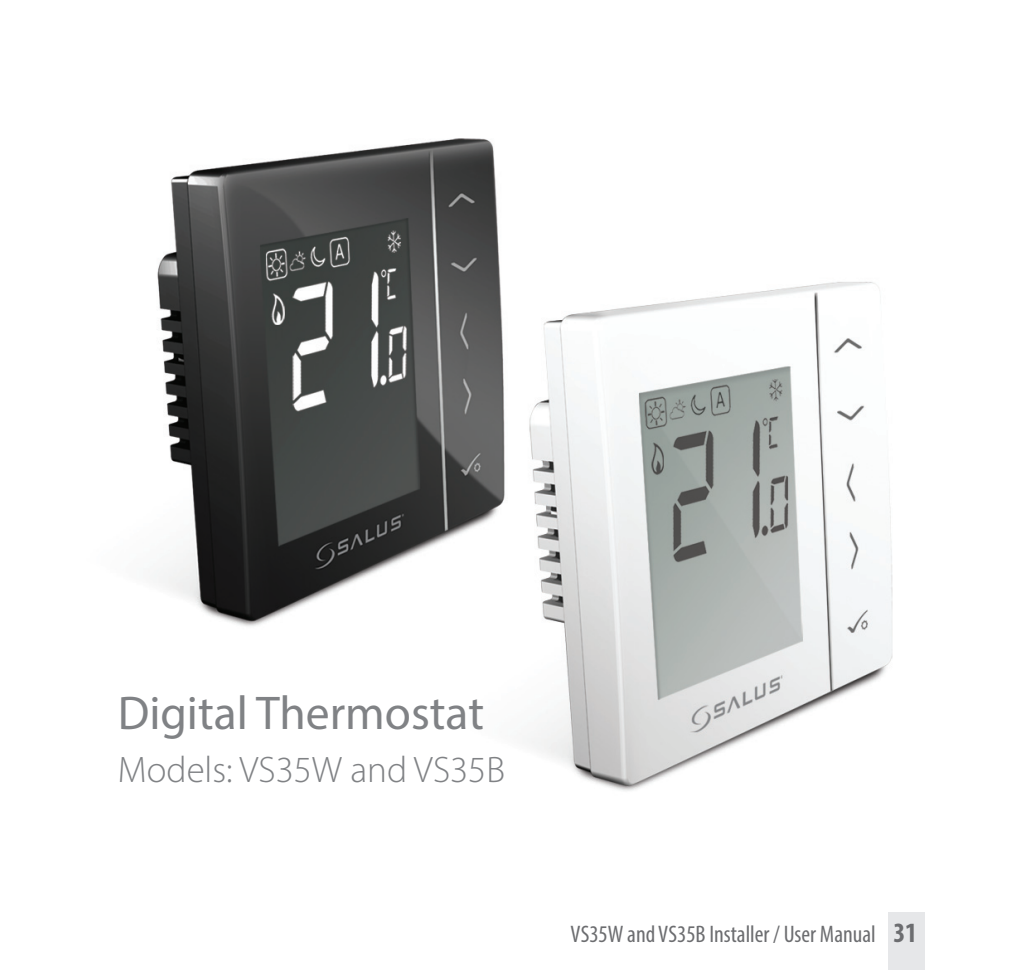
<style>
.page{position:relative;width:1020px;height:970px;background:#fff}
.page>*{position:absolute;margin:0;border:0;box-sizing:border-box;transform-origin:0 0}
.t1{font:47.6px "Myriad Pro";color:#808285}
.t2{font:300 36.8px "Myriad Pro";color:#808285}
.t3{font:condensed 24px "Myriad Pro";color:#6c6d70}
.s1{font-weight:700;font-size:28px}
</style>
<div class="page">
<img style="left:154px;top:138px;width:739px;height:653px">
<div style="left:887px;top:912px;width:36px;height:57px;background:#e6e7e9"></div>
<h1 class="t1" style="left:118px;top:695px;width:368px">Digital Thermostat</h1>
<h2 class="t2" style="left:118px;top:747px;width:388px">Models: VS35W and VS35B</h2>
<p class="t3" style="left:570px;top:925px;width:348px">VS35W and VS35B Installer / User Manual <span class="s1">31</span></p>
</div>
